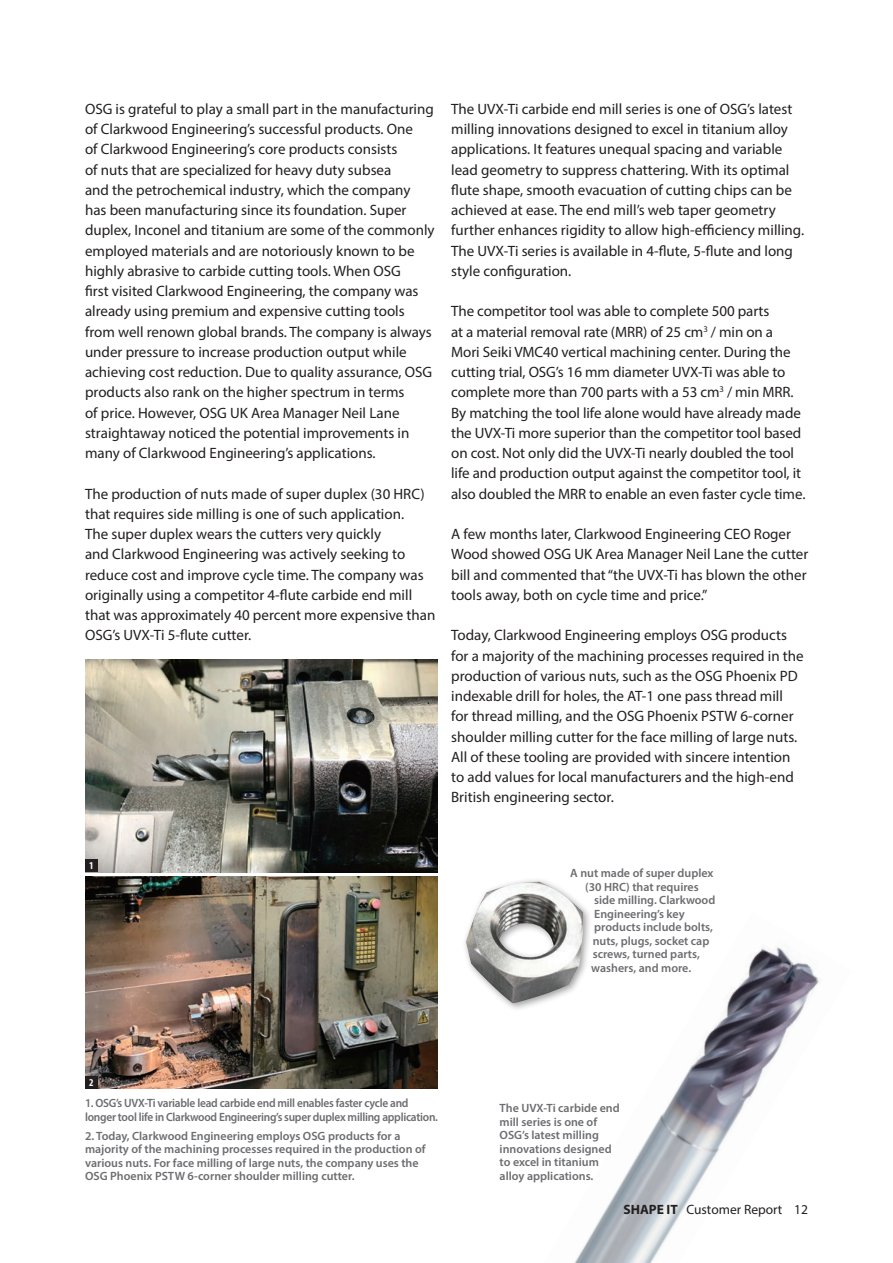
<style>
.page{position:relative;width:893px;height:1263px;background:#fff}
.page>*{position:absolute;margin:0;border:0;box-sizing:border-box;transform-origin:0 0}
.t1{font:15px/20.2px "Myriad Pro";color:#231f20}
.t2{font:13.5px "Myriad Pro";color:#231f20}
.t3{font:600 12px/13.5px "Myriad Pro";color:#6c6d70}
.t4{font:600 12px/13.5px "Myriad Pro";letter-spacing:-.02em;color:#6c6d70;scale:.95 1}
.t5{font:700 condensed 10.5px "Myriad Pro";color:#fff}
.s1{font-weight:700}
</style>
<div class="page">
<div style="left:461px;top:877px;width:131px;height:135px;background:#231f20;opacity:.45"></div>
<img style="left:466px;top:882px;width:117px;height:121px">
<img style="left:543px;top:912px;width:277px;height:351px">
<img style="left:85px;top:876px;width:353px;height:213px">
<img style="left:85px;top:659px;width:353px;height:213px">
<div style="left:85px;top:859px;width:13px;height:13px;background:#231f20"></div>
<div style="left:85px;top:1076px;width:13px;height:13px;background:#231f20"></div>
<p class="t1" style="left:85px;top:98px;width:351px">OSG is grateful to play a small part in the manufacturing of Clarkwood Engineering’s successful products. One<br>of Clarkwood Engineering’s core products consists<br>of nuts that are specialized for heavy duty subsea<br>and the petrochemical industry, which the company has been manufacturing since its foundation. Super duplex, Inconel and titanium are some of the commonly employed materials and are notoriously known to be highly abrasive to carbide cutting tools. When OSG<br>first visited Clarkwood Engineering, the company was already using premium and expensive cutting tools from well renown global brands. The company is always under pressure to increase production output while achieving cost reduction. Due to quality assurance, OSG products also rank on the higher spectrum in terms<br>of price. However, OSG UK Area Manager Neil Lane straightaway noticed the potential improvements in many of Clarkwood Engineering’s applications.</p>
<p class="t1" style="left:85px;top:483px;width:352px">The production of nuts made of super duplex (30 HRC) that requires side milling is one of such application.<br>The super duplex wears the cutters very quickly<br>and Clarkwood Engineering was actively seeking to reduce cost and improve cycle time. The company was originally using a competitor 4-flute carbide end mill that was approximately 40 percent more expensive than OSG’s UVX-Ti 5-flute cutter.</p>
<p class="t1" style="left:451px;top:98px;width:354px">The UVX-Ti carbide end mill series is one of OSG’s latest milling innovations designed to excel in titanium alloy applications. It features unequal spacing and variable lead geometry to suppress chattering. With its optimal flute shape, smooth evacuation of cutting chips can be achieved at ease. The end mill’s web taper geometry further enhances rigidity to allow high-efficiency milling.<br>The UVX-Ti series is available in 4-flute, 5-flute and long style configuration.</p>
<p class="t1" style="left:451px;top:301px;width:356px">The competitor tool was able to complete 500 parts<br>at a material removal rate (MRR) of 25 cm<sup>3</sup> / min on a Mori Seiki VMC40 vertical machining center. During the cutting trial, OSG’s 16 mm diameter UVX-Ti was able to complete more than 700 parts with a 53 cm<sup>3</sup> / min MRR.<br>By matching the tool life alone would have already made the UVX-Ti more superior than the competitor tool based on cost. Not only did the UVX-Ti nearly doubled the tool life and production output against the competitor tool, it also doubled the MRR to enable an even faster cycle time.</p>
<p class="t1" style="left:451px;top:524px;width:359px">A few months later, Clarkwood Engineering CEO Roger Wood showed OSG UK Area Manager Neil Lane the cutter bill and commented that “the UVX-Ti has blown the other tools away, both on cycle time and price.”</p>
<p class="t1" style="left:451px;top:625px;width:354px">Today, Clarkwood Engineering employs OSG products for a majority of the machining processes required in the production of various nuts, such as the OSG Phoenix PD indexable drill for holes, the AT-1 one pass thread mill for thread milling, and the OSG Phoenix PSTW 6-corner shoulder milling cutter for the face milling of large nuts.<br>All of these tooling are provided with sincere intention to add values for local manufacturers and the high-end British engineering sector.</p>
<p class="t5" style="left:89px;top:859px;width:6px">1</p>
<p class="t3" style="left:570px;top:866px;width:145px;text-align:center">A nut made of super duplex (30 HRC) that requires</p>
<p class="t3" style="left:591px;top:893px;width:126px">side milling. Clarkwood<br>Engineering’s key products include bolts, nuts, plugs, socket cap screws, turned parts, washers, and more.</p>
<p class="t5" style="left:89px;top:1076px;width:6px">2</p>
<p class="t4" style="left:85px;top:1096px;width:373px">1. OSG’s UVX-Ti variable lead carbide end mill enables faster cycle and longer tool life in Clarkwood Engineering’s super duplex milling application.</p>
<p class="t3" style="left:85px;top:1129px;width:342px">2. Today, Clarkwood Engineering employs OSG products for a majority of the machining processes required in the production of various nuts. For face milling of large nuts, the company uses the OSG Phoenix PSTW 6-corner shoulder milling cutter.</p>
<p class="t3" style="left:500px;top:1101px;width:122px">The UVX-Ti carbide end mill series is one of<br>OSG’s latest milling innovations designed to excel in titanium alloy applications.</p>
<p class="t2" style="left:623px;top:1201px;width:186px"><span class="s1">SHAPE IT</span> Customer Report 12</p>
</div>
